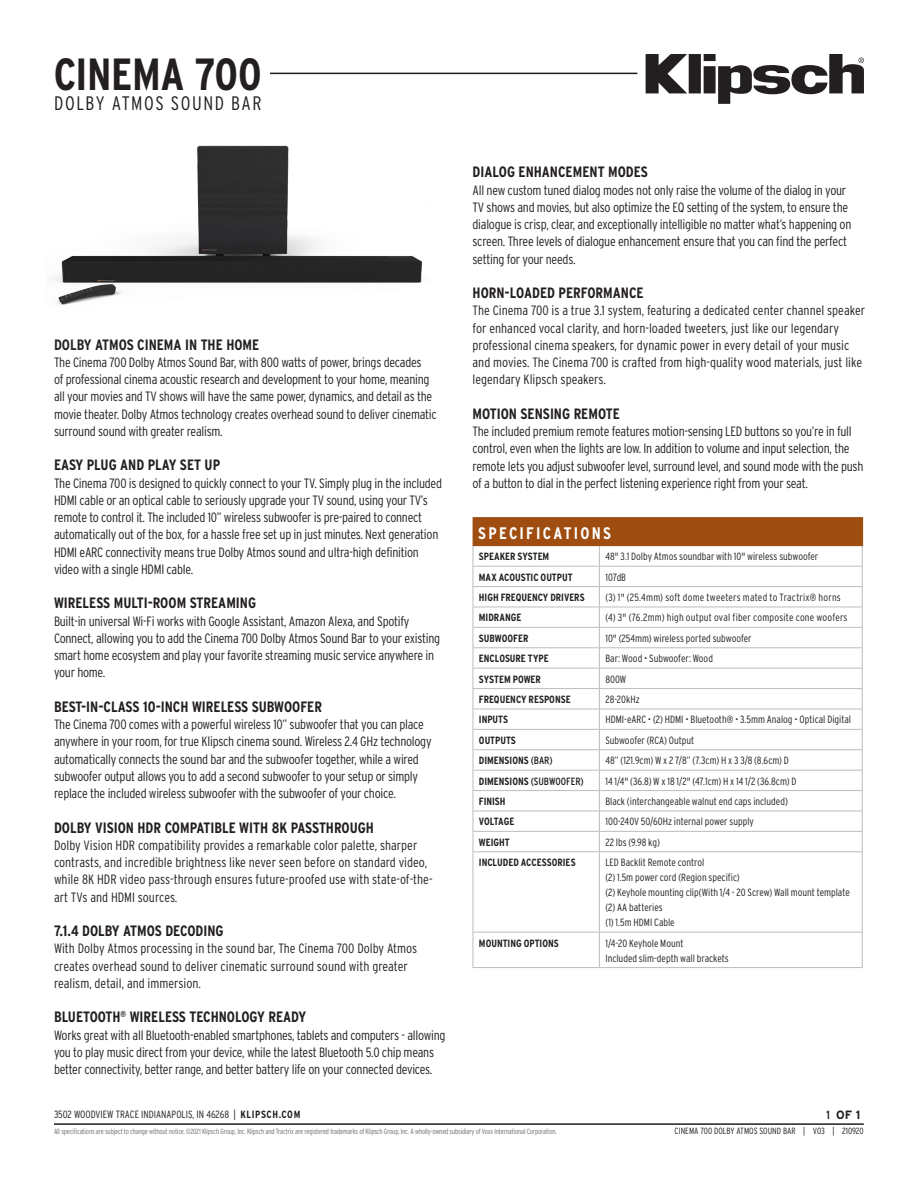
<style>
.page{position:relative;width:918px;height:1188px;background:#fff}
.page>*{position:absolute;margin:0;border:0;box-sizing:border-box;transform-origin:0 0}
.Serie_-_Black_Left{font:700 45px "Interstate Condensed";letter-spacing:-.01em;color:#231f20}
.Serie_-_Black_Left-2{font:300 19.5px "Interstate Condensed";letter-spacing:.075em;color:#231f20}
.Spec___Bold{font:700 16.65px "Interstate Condensed";letter-spacing:.135em;color:#fff}
.t1{font:700 15px "Interstate Condensed";color:#231f20}
.t2{font:300 13.5px/17.2px "Interstate Condensed";letter-spacing:-.02em;color:#231f20}
.t3{font:300 13.5px/17.2px "Interstate Condensed";color:#231f20}
.t4{font:700 12px "Interstate";color:#231f20}
.t5{font:12px "Interstate";color:#231f20}
.Right_Column{font:300 10.5px "Interstate Condensed";color:#231f20}
.Left_Column{font:700 10.5px "Interstate Condensed";color:#231f20}
.Right_Column-2{font:300 10.5px "Interstate Condensed";letter-spacing:.02em;color:#231f20}
.Left_Column-2{font:10.5px "Interstate Condensed";color:#231f20}
.Left_Column-3{font:700 10.5px "Interstate Condensed";letter-spacing:-.02em;color:#231f20}
.t6{font:300 9px "Interstate Condensed";color:#231f20}
.t7{font:300 7.5px "Interstate Condensed";letter-spacing:-.02em;color:#6c6d70;scale:.95 1}
.s1{font-weight:400}
.s2{font-weight:700}
</style>
<div class="page">
<hr style="left:473px;top:851px;width:126px;height:1px;background:#bcbdc0">
<hr style="left:473px;top:852px;width:1px;height:80px;background:#bcbdc0">
<hr style="left:599px;top:851px;width:264px;height:1px;background:#bcbdc0">
<hr style="left:599px;top:852px;width:1px;height:80px;background:#bcbdc0">
<hr style="left:862px;top:852px;width:1px;height:80px;background:#bcbdc0">
<hr style="left:473px;top:932px;width:126px;height:1px;background:#bcbdc0">
<hr style="left:473px;top:933px;width:1px;height:34px;background:#bcbdc0">
<hr style="left:599px;top:932px;width:264px;height:1px;background:#bcbdc0">
<hr style="left:599px;top:933px;width:1px;height:34px;background:#bcbdc0">
<hr style="left:862px;top:933px;width:1px;height:34px;background:#bcbdc0">
<hr style="left:473px;top:967px;width:126px;height:1px;background:#bcbdc0">
<hr style="left:599px;top:967px;width:264px;height:1px;background:#bcbdc0">
<hr style="left:270px;top:73px;width:367px;height:1px;background:#231f20">
<svg style="left:645px;top:54px;width:219px;height:50px"></svg>
<svg style="left:473px;top:517px;width:390px;height:334px"></svg>
<hr style="left:54px;top:1123px;width:810px;height:2px;background:#231f20">
<img style="left:53px;top:145px;width:370px;height:160px">
<p class="Serie_-_Black_Left" style="left:54px;top:49px;width:210px">CINEMA 700</p>
<p class="Serie_-_Black_Left-2" style="left:54px;top:93px;width:209px">DOLBY ATMOS SOUND BAR</p>
<p class="t1" style="left:54px;top:336px;width:207px">DOLBY ATMOS CINEMA IN THE HOME</p>
<p class="t2" style="left:54px;top:353px;width:384px">The Cinema 700 Dolby Atmos Sound Bar, with 800 watts of power, brings decades<br>of professional cinema acoustic research and development to your home, meaning all your movies and TV shows will have the same power, dynamics, and detail as the movie theater. Dolby Atmos technology creates overhead sound to deliver cinematic surround sound with greater realism.</p>
<p class="t1" style="left:54px;top:457px;width:168px">EASY PLUG AND PLAY SET UP</p>
<p class="t2" style="left:54px;top:474px;width:390px">The Cinema 700 is designed to quickly connect to your TV. Simply plug in the included HDMI cable or an optical cable to seriously upgrade your TV sound, using your TV’s remote to control it. The included 10” wireless subwoofer is pre-paired to connect automatically out of the box, for a hassle free set up in just minutes. Next generation HDMI eARC connectivity means true Dolby Atmos sound and ultra-high definition video with a single HDMI cable.</p>
<p class="t1" style="left:54px;top:595px;width:204px">WIRELESS MULTI-ROOM STREAMING</p>
<p class="t2" style="left:54px;top:612px;width:388px">Built-in universal Wi-Fi works with Google Assistant, Amazon Alexa, and Spotify Connect, allowing you to add the Cinema 700 Dolby Atmos Sound Bar to your existing smart home ecosystem and play your favorite streaming music service anywhere in your home.</p>
<p class="t1" style="left:54px;top:698px;width:270px">BEST-IN-CLASS 10-INCH WIRELESS SUBWOOFER</p>
<p class="t2" style="left:54px;top:716px;width:379px">The Cinema 700 comes with a powerful wireless 10” subwoofer that you can place anywhere in your room, for true Klipsch cinema sound. Wireless 2.4 GHz technology automatically connects the sound bar and the subwoofer together, while a wired subwoofer output allows you to add a second subwoofer to your setup or simply replace the included wireless subwoofer with the subwoofer of your choice.</p>
<p class="t1" style="left:54px;top:819px;width:321px">DOLBY VISION HDR COMPATIBLE WITH 8K PASSTHROUGH</p>
<p class="t3" style="left:54px;top:836px;width:380px">Dolby Vision HDR compatibility provides a remarkable color palette, sharper contrasts, and incredible brightness like never seen before on standard video, while 8K HDR video pass-through ensures future-proofed use with state-of-the&shy;art TVs and HDMI sources.</p>
<p class="t1" style="left:54px;top:922px;width:171px">7.1.4 DOLBY ATMOS DECODING</p>
<p class="t3" style="left:54px;top:940px;width:365px">With Dolby Atmos processing in the sound bar, The Cinema 700 Dolby Atmos creates overhead sound to deliver cinematic surround sound with greater realism, detail, and immersion.</p>
<p class="t1" style="left:54px;top:1009px;width:254px">BLUETOOTH<sup>®</sup> WIRELESS TECHNOLOGY READY</p>
<p class="t2" style="left:54px;top:1026px;width:393px">Works great with all Bluetooth-enabled smartphones, tablets and computers - allowing you to play music direct from your device, while the latest Bluetooth 5.0 chip means better connectivity, better range, and better battery life on your connected devices.</p>
<p class="t1" style="left:473px;top:164px;width:177px">DIALOG ENHANCEMENT MODES</p>
<p class="t2" style="left:473px;top:181px;width:380px">All new custom tuned dialog modes not only raise the volume of the dialog in your TV shows and movies, but also optimize the EQ setting of the system, to ensure the dialogue is crisp, clear, and exceptionally intelligible no matter what’s happening on screen. Three levels of dialogue enhancement ensure that you can find the perfect setting for your needs.</p>
<p class="t1" style="left:473px;top:284px;width:173px">HORN-LOADED PERFORMANCE</p>
<p class="t3" style="left:473px;top:302px;width:394px">The Cinema 700 is a true 3.1 system, featuring a dedicated center channel speaker for enhanced vocal clarity, and horn-loaded tweeters, just like our legendary professional cinema speakers, for dynamic power in every detail of your music and movies. The Cinema 700 is crafted from high-quality wood materials, just like legendary Klipsch speakers.</p>
<p class="t1" style="left:473px;top:405px;width:149px">MOTION SENSING REMOTE</p>
<p class="t2" style="left:473px;top:423px;width:392px">The included premium remote features motion-sensing LED buttons so you’re in full control, even when the lights are low. In addition to volume and input selection, the remote lets you adjust subwoofer level, surround level, and sound mode with the push of a button to dial in the perfect listening experience right from your seat.</p>
<p class="Spec___Bold" style="left:478px;top:524px;width:134px">SPECIFICATIONS</p>
<p class="Left_Column" style="left:479px;top:551px;width:72px">SPEAKER SYSTEM</p>
<p class="Right_Column" style="left:605px;top:551px;width:214px">48" 3.1 Dolby Atmos soundbar with 10" wireless subwoofer</p>
<p class="Left_Column" style="left:479px;top:571px;width:95px">MAX ACOUSTIC OUTPUT</p>
<p class="Right_Column" style="left:605px;top:571px;width:22px">107dB</p>
<p class="Left_Column" style="left:479px;top:591px;width:107px">HIGH FREQUENCY DRIVERS</p>
<p class="Right_Column-2" style="left:605px;top:591px;width:237px">(3) 1" (25.4mm) soft dome tweeters mated to Tractrix® horns</p>
<p class="Left_Column" style="left:479px;top:612px;width:44px">MIDRANGE</p>
<p class="Right_Column" style="left:605px;top:612px;width:244px">(4) 3" (76.2mm) high output oval fiber composite cone woofers</p>
<p class="Left_Column" style="left:479px;top:632px;width:51px">SUBWOOFER</p>
<p class="Right_Column" style="left:605px;top:632px;width:148px">10" (254mm) wireless ported subwoofer</p>
<p class="Left_Column" style="left:479px;top:653px;width:71px">ENCLOSURE TYPE</p>
<p class="Right_Column" style="left:605px;top:653px;width:109px">Bar: Wood • Subwoofer: Wood</p>
<p class="Left_Column" style="left:479px;top:673px;width:63px">SYSTEM POWER</p>
<p class="Right_Column" style="left:605px;top:673px;width:22px">800W</p>
<p class="Left_Column" style="left:479px;top:693px;width:93px">FREQUENCY RESPONSE</p>
<p class="Right_Column" style="left:605px;top:693px;width:36px">28-20kHz</p>
<p class="Left_Column" style="left:479px;top:714px;width:31px">INPUTS</p>
<p class="Right_Column" style="left:605px;top:714px;width:247px">HDMI-eARC • (2) HDMI • Bluetooth® • 3.5mm Analog • Optical Digital</p>
<p class="Left_Column" style="left:479px;top:734px;width:38px">OUTPUTS</p>
<p class="Right_Column" style="left:605px;top:734px;width:90px">Subwoofer (RCA) Output</p>
<p class="Left_Column" style="left:479px;top:755px;width:75px">DIMENSIONS <span class="s1">(BAR)</span></p>
<p class="Right_Column" style="left:605px;top:755px;width:185px">48” (121.9cm) W x 2 7/8” (7.3cm) H x 3 3/8 (8.6cm) D</p>
<p class="Left_Column-2" style="left:479px;top:775px;width:106px"><span class="s2">DIMENSIONS</span> (SUBWOOFER)</p>
<p class="Right_Column" style="left:605px;top:775px;width:193px">14 1/4" (36.8) W x 18 1/2" (47.1cm) H x 14 1/2 (36.8cm) D</p>
<p class="Left_Column" style="left:479px;top:795px;width:28px">FINISH</p>
<p class="Right_Column" style="left:605px;top:795px;width:184px">Black (interchangeable walnut end caps included)</p>
<p class="Left_Column-3" style="left:479px;top:816px;width:37px">VOLTAGE</p>
<p class="Right_Column" style="left:605px;top:816px;width:150px">100-240V 50/60Hz internal power supply</p>
<p class="Left_Column" style="left:479px;top:836px;width:32px">WEIGHT</p>
<p class="Right_Column" style="left:605px;top:836px;width:56px">22 lbs (9.98 kg)</p>
<p class="Left_Column" style="left:479px;top:857px;width:98px">INCLUDED ACCESSORIES</p>
<p class="Right_Column" style="left:605px;top:857px;width:101px">LED Backlit Remote control</p>
<p class="Right_Column" style="left:605px;top:872px;width:136px">(2) 1.5m power cord (Region specific)</p>
<p class="Right_Column" style="left:605px;top:887px;width:246px">(2) Keyhole mounting clip(With 1/4 - 20 Screw) Wall mount template</p>
<p class="Right_Column" style="left:605px;top:902px;width:59px">(2) AA batteries</p>
<p class="Right_Column" style="left:605px;top:917px;width:71px">(1) 1.5m HDMI Cable</p>
<p class="Left_Column" style="left:479px;top:937px;width:81px">MOUNTING OPTIONS</p>
<p class="Right_Column" style="left:605px;top:937px;width:80px">1/4-20 Keyhole Mount</p>
<p class="Right_Column" style="left:605px;top:952px;width:125px">Included slim-depth wall brackets</p>
<p class="Right_Column" style="left:54px;top:1109px;width:248px">3502 WOODVIEW TRACE INDIANAPOLIS, IN 46268 | <span class="s2">KLIPSCH.COM</span></p>
<p class="t5" style="left:826px;top:1108px;width:6px">1</p>
<p class="t4" style="left:836px;top:1108px;width:26px">OF 1</p>
<p class="t7" style="left:54px;top:1127px;width:531px">All specifications are subject to change without notice. ©2021 Klipsch Group, Inc. Klipsch and Tractrix are registered trademarks of Klipsch Group, Inc. A wholly-owned subsidiary of Voxx International Corporation.</p>
<p class="t6" style="left:675px;top:1125px;width:191px">CINEMA 700 DOLBY ATMOS SOUND BAR | V03 | 210920</p>
</div>
